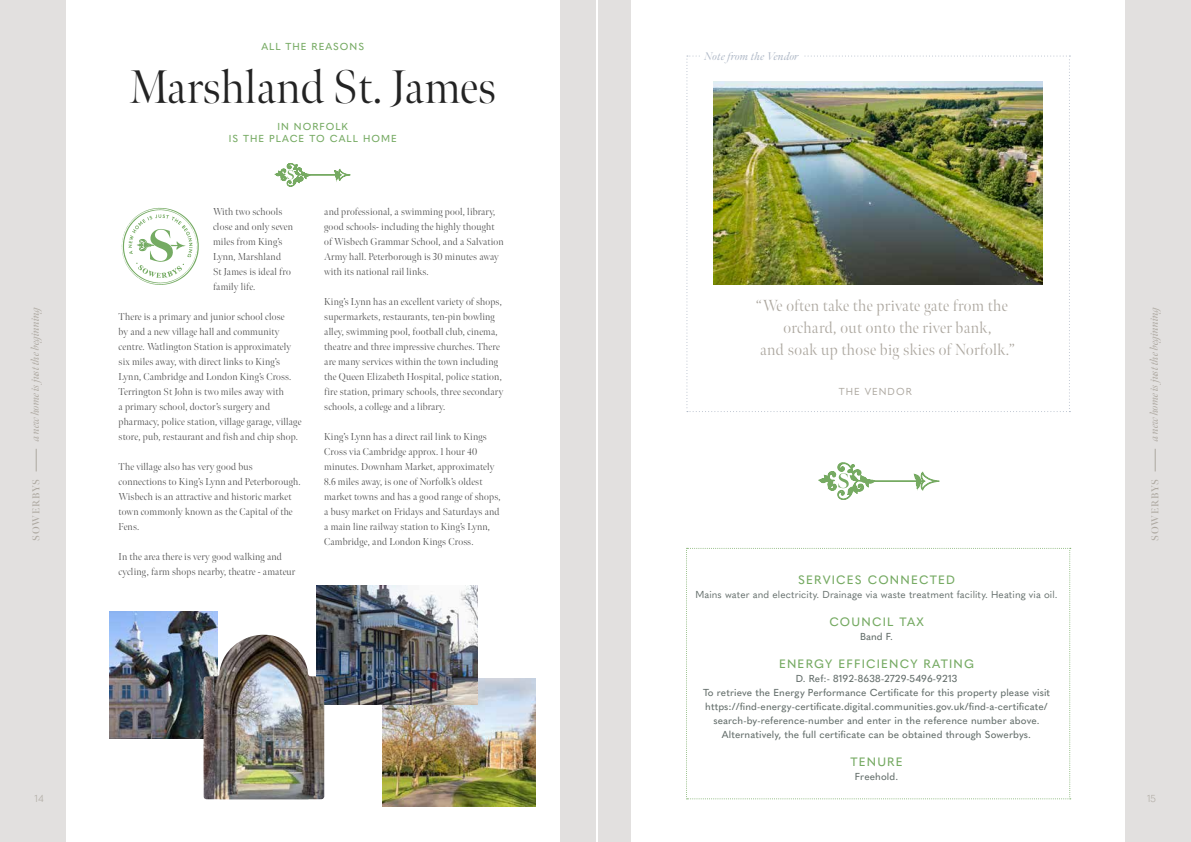
<style>
.page{position:relative;width:1191px;height:842px;background:#fff}
.page>*{position:absolute;margin:0;border:0;box-sizing:border-box;transform-origin:0 0}
.t1{font:300 47px "Meno Banner";color:#232323}
.t2{font:300 16px/22px "Meno Banner";letter-spacing:.025em;color:#ada8a0;text-align:center}
.t3{font:500 12px "Quasimoda";letter-spacing:.1em;color:#76aa63}
.t4{font:italic 11px "Meno Banner";letter-spacing:-.01em;color:#ada8a0}
.t5{font:italic 11px "Meno Banner";letter-spacing:.025em;color:#abb5c4}
.t6{font:300 10px/15px "Meno Banner";letter-spacing:.02em;color:#4f4f4f}
.t7{font:500 10px/14px "Quasimoda";letter-spacing:.01em;color:#656f6c;text-align:center}
.t8{font:10px "Quasimoda";letter-spacing:.01em;color:#656f6c}
.t9{font:500 10px/12px "Quasimoda";letter-spacing:.1em;color:#76aa63;text-align:center}
.t10{font:600 10px "Meno Banner";letter-spacing:.08em;color:#ada8a0}
.t11{font:10px "Quasimoda";letter-spacing:.1em;color:#aca79f}
.t12{font:300 10px "Quasimoda";color:#ada8a0}
</style>
<div class="page">
<div style="left:0;top:0;width:595px;height:842px;background:#e2e0df"></div>
<div style="left:597px;top:0;width:594px;height:842px;background:#e2e0df"></div>
<svg style="left:36px;top:449px;width:1px;height:22px"></svg>
<svg style="left:1155px;top:449px;width:1px;height:22px"></svg>
<div style="left:66px;top:0;width:493px;height:842px;background:#fff"></div>
<div style="left:631px;top:0;width:493px;height:842px;background:#fff"></div>
<img style="left:382px;top:678px;width:153px;height:128px">
<img style="left:110px;top:611px;width:107px;height:128px">
<img style="left:316px;top:585px;width:161px;height:119px">
<img style="left:203px;top:635px;width:121px;height:164px">
<svg style="left:121px;top:208px;width:78px;height:77px"></svg>
<svg style="left:275px;top:163px;width:75px;height:23px"></svg>
<svg style="left:818px;top:463px;width:121px;height:37px"></svg>
<svg style="left:686px;top:56px;width:384px;height:356px"></svg>
<img style="left:714px;top:81px;width:328px;height:204px">
<div style="left:700px;top:51px;width:103px;height:9px;background:#fff"></div>
<svg style="left:686px;top:548px;width:384px;height:251px"></svg>
<p class="t9" style="left:261px;top:40px;width:104px">ALL THE REASONS</p>
<h1 class="t1" style="left:129px;top:59px;width:369px">Marshland St. James</h1>
<p class="t9" style="left:229px;top:120px;width:169px">IN NORFOLK<br>IS THE PLACE TO CALL HOME</p>
<p class="t5" style="left:704px;top:49px;width:96px">Note from the Vendor</p>
<p class="t6" style="left:324px;top:205px;width:181px">and professional, a swimming pool, library, good schools- including the highly thought of Wisbech Grammar School, and a Salvation Army hall. Peterborough is 30 minutes away with its national rail links.</p>
<p class="t6" style="left:324px;top:295px;width:180px">King’s Lynn has an excellent variety of shops, supermarkets, restaurants, ten-pin bowling alley, swimming pool, football club, cinema, theatre and three impressive churches. There are many services within the town including the Queen Elizabeth Hospital, police station, fire station, primary schools, three secondary schools, a college and a library.</p>
<p class="t6" style="left:324px;top:430px;width:178px">King’s Lynn has a direct rail link to Kings Cross via Cambridge approx. 1 hour 40 minutes. Downham Market, approximately 8.6 miles away, is one of Norfolk’s oldest market towns and has a good range of shops, a busy market on Fridays and Saturdays and a main line railway station to King’s Lynn, Cambridge, and London Kings Cross.</p>
<p class="t6" style="left:213px;top:205px;width:81px">With two schools close and only seven miles from King’s<br>Lynn, Marshland<br>St James is ideal fro family life.</p>
<p class="t6" style="left:119px;top:310px;width:184px">There is a primary and junior school close<br>by and a new village hall and community centre. Watlington Station is approximately six miles away, with direct links to King’s Lynn, Cambridge and London King’s Cross.<br>Terrington St John is two miles away with<br>a primary school, doctor’s surgery and pharmacy, police station, village garage, village store, pub, restaurant and fish and chip shop.</p>
<p class="t6" style="left:119px;top:460px;width:183px">The village also has very good bus connections to King’s Lynn and Peterborough.<br>Wisbech is an attractive and historic market town commonly known as the Capital of the Fens.</p>
<p class="t6" style="left:119px;top:550px;width:178px">In the area there is very good walking and cycling, farm shops nearby, theatre - amateur</p>
<h2 class="t2" style="left:756px;top:295px;width:260px">“We often take the private gate from the orchard, out onto the river bank,<br>and soak up those big skies of Norfolk.”</h2>
<p class="t11" style="left:838px;top:383px;width:74px">THE VENDOR</p>
<p class="t4" style="left:29px;top:441px;width:138px;rotate:-90deg">a new home is just the beginning</p>
<p class="t4" style="left:1147px;top:441px;width:138px;rotate:-90deg">a new home is just the beginning</p>
<p class="t10" style="left:30px;top:541px;width:63px;rotate:-90deg">SOWERBYS</p>
<p class="t10" style="left:1149px;top:541px;width:63px;rotate:-90deg">SOWERBYS</p>
<p class="t3" style="left:798px;top:570px;width:158px">SERVICES CONNECTED</p>
<p class="t8" style="left:695px;top:586px;width:364px">Mains water and electricity. Drainage via waste treatment facility. Heating via oil.</p>
<p class="t3" style="left:829px;top:612px;width:96px">COUNCIL TAX</p>
<p class="t7" style="left:860px;top:628px;width:34px">Band F.</p>
<p class="t3" style="left:779px;top:654px;width:196px">ENERGY EFFICIENCY RATING</p>
<p class="t7" style="left:703px;top:670px;width:348px">D. Ref:- 8192-8638-2729-5496-9213<br>To retrieve the Energy Performance Certificate for this property please visit https://find-energy-certificate.digital.communities.gov.uk/find-a-certificate/ search-by-reference-number and enter in the reference number above.<br>Alternatively, the full certificate can be obtained through Sowerbys.</p>
<p class="t3" style="left:850px;top:752px;width:54px">TENURE</p>
<p class="t7" style="left:855px;top:768px;width:45px">Freehold.</p>
<p class="t12" style="left:35px;top:791px;width:11px">14</p>
<p class="t12" style="left:1147px;top:791px;width:10px">15</p>
</div>
